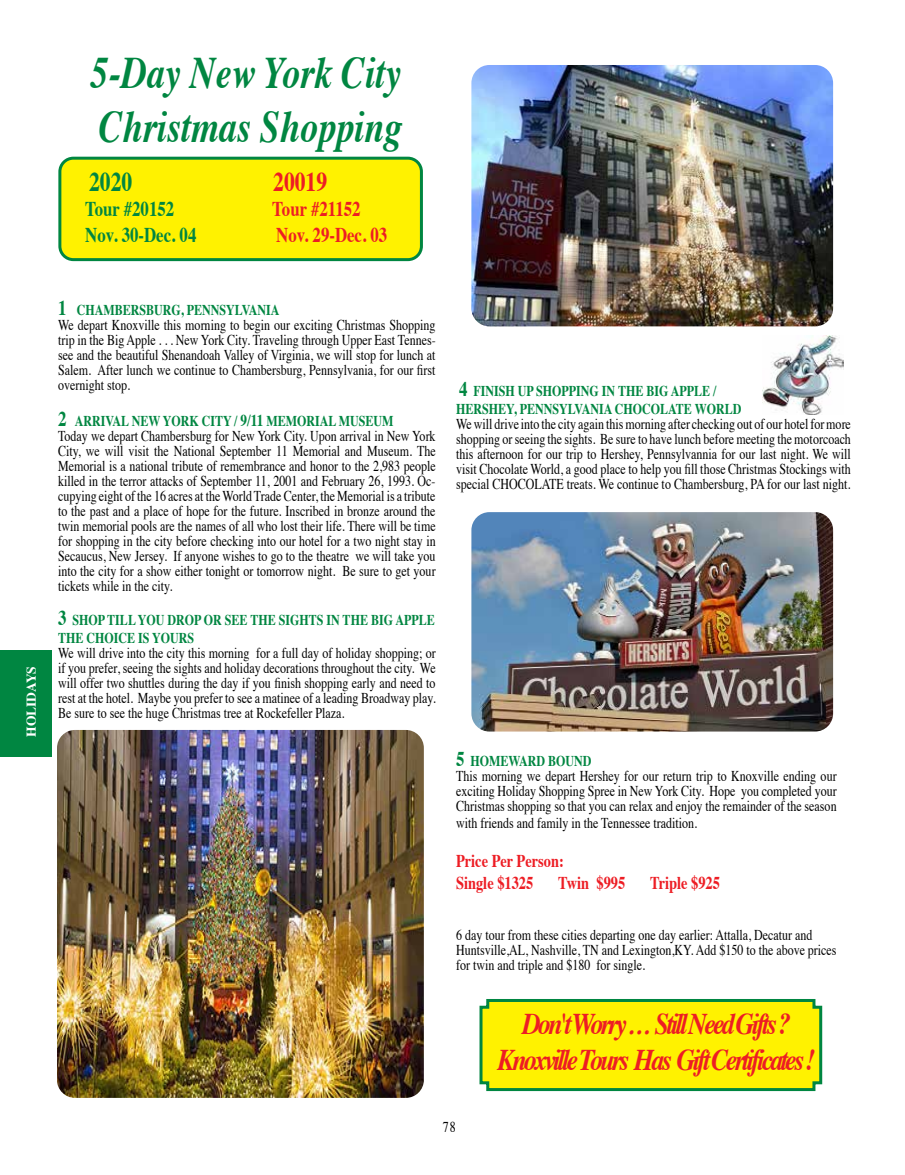
<style>
.page{position:relative;width:905px;height:1175px;background:#fff}
.page>*{position:absolute;margin:0;border:0;box-sizing:border-box;transform-origin:0 0}
.t1{font:italic 700 45px/54px "Times";color:#008641;scale:.8 1}
.t2{font:italic 700 30px/36px "Times";letter-spacing:-.1em;color:#ed1d24;text-align:center;scale:.85 1}
.t3{font:700 27px "Times";color:#ed1d24;scale:.8 1}
.t4{font:700 27px "Times";color:#008641;scale:.8 1}
.t5{font:700 21px "Times";color:#008641;scale:.8 1}
.t6{font:700 21px "Times";color:#ed1d24;scale:.8 1}
.t7{font:700 18px/21.6px "Times";color:#ed1d24;scale:.8 1}
.t8{font:15px/15px "Times";color:#000;scale:.8 1}
.t9{font:700 15px/18px "Times";color:#008641;scale:.8 1}
.t10{font:700 13.5px "Times";color:#fff}
.s1{font-weight:700;font-size:21px;color:#008641}
.s2{font-weight:700;color:#008641}
.s3{font-weight:700;font-size:16.5px;color:#008641}
.s4{font-size:21px}
</style>
<div class="page">
<div style="left:60px;top:158px;width:361px;height:102px;background:#fff200;border-radius:14px"></div>
<div style="left:58px;top:157px;width:365px;height:104px;border:3px solid #008641;border-radius:14px"></div>
<svg style="left:479px;top:999px;width:344px;height:93px;background:#eae90a"></svg>
<img style="left:762px;top:335px;width:81px;height:80px">
<img style="left:471px;top:65px;width:362px;height:261px">
<img style="left:471px;top:512px;width:362px;height:219px">
<img style="left:57px;top:730px;width:367px;height:367px">
<div style="left:0;top:649px;width:51px;height:107px;background:#008641"></div>
<h1 class="t1" style="left:91px;top:50px;width:391px">5-Day New York City<br>Christmas Shopping</h1>
<h3 class="t4" style="left:89px;top:171px;width:55px">2020</h3>
<h3 class="t3" style="left:273px;top:171px;width:69px">20019</h3>
<h3 class="t5" style="left:85px;top:200px;width:113px">Tour #20152</h3>
<h3 class="t6" style="left:272px;top:200px;width:112px">Tour #21152</h3>
<h3 class="t5" style="left:85px;top:226px;width:140px">Nov. 30-Dec. 04</h3>
<h3 class="t6" style="left:276px;top:226px;width:140px">Nov. 29-Dec. 03</h3>
<p class="t10" style="left:26px;top:737px;width:72px;rotate:-90deg">HOLIDAYS</p>
<p class="t8" style="left:58px;top:304px;width:473px"><span class="s1">1</span> <span class="s2">CHAMBERSBURG, PENNSYLVANIA<br></span>We depart Knoxville this morning to begin our exciting Christmas Shopping trip in the Big Apple . . . New York City. Traveling through Upper East Tennes&shy;see and the beautiful Shenandoah Valley of Virginia, we will stop for lunch at Salem. After lunch we continue to Chambersburg, Pennsylvania, for our first overnight stop.</p>
<p class="t8" style="left:58px;top:414px;width:473px"><span class="s1">2</span> <span class="s2">ARRIVAL NEW YORK CITY /</span> <span class="s3">9/11</span> <span class="s2">MEMORIAL MUSEUM<br></span>Today we depart Chambersburg for New York City. Upon arrival in New York City, we will visit the National September 11 Memorial and Museum. The Memorial is a national tribute of remembrance and honor to the 2,983 people killed in the terror attacks of September 11, 2001 and February 26, 1993. Oc&shy;cupying eight of the 16 acres at the World Trade Center, the Memorial is a tribute to the past and a place of hope for the future. Inscribed in bronze around the twin memorial pools are the names of all who lost their life. There will be time for shopping in the city before checking into our hotel for a two night stay in Secaucus, New Jersey. If anyone wishes to go to the theatre we will take you into the city for a show either tonight or tomorrow night. Be sure to get your tickets while in the city.</p>
<p class="t9" style="left:58px;top:612px;width:472px"><span class="s4">3</span> SHOP TILL YOU DROP OR SEE THE SIGHTS IN THE BIG APPLE<br>THE CHOICE IS YOURS</p>
<p class="t8" style="left:58px;top:647px;width:473px;text-align:justify">We will drive into the city this morning for a full day of holiday shopping; or if you prefer, seeing the sights and holiday decorations throughout the city. We will offer two shuttles during the day if you finish shopping early and need to rest at the hotel. Maybe you prefer to see a matinee of a leading Broadway play.<br>Be sure to see the huge Christmas tree at Rockefeller Plaza.</p>
<p class="t9" style="left:456px;top:383px;width:358px"><span class="s4">4</span> FINISH UP SHOPPING IN THE BIG APPLE /<br>HERSHEY, PENNSYLVANIA CHOCOLATE WORLD</p>
<p class="t8" style="left:456px;top:417px;width:495px;text-align:justify">We will drive into the city again this morning after checking out of our hotel for more shopping or seeing the sights. Be sure to have lunch before meeting the motorcoach this afternoon for our trip to Hershey, Pennsylvannia for our last night. We will visit Chocolate World, a good place to help you fill those Christmas Stockings with special CHOCOLATE treats. We continue to Chambersburg, PA for our last night.</p>
<p class="t8" style="left:456px;top:754px;width:477px"><span class="s1">5</span> <span class="s2">HOMEWARD BOUND<br></span>This morning we depart Hershey for our return trip to Knoxville ending our exciting Holiday Shopping Spree in New York City. Hope you completed your Christmas shopping so that you can relax and enjoy the remainder of the season</p>
<p class="t8" style="left:456px;top:816px;width:303px">with friends and family in the Tennessee tradition.</p>
<p class="t7" style="left:456px;top:852px;width:136px">Price Per Person:<br>Single $1325</p>
<p class="t7" style="left:558px;top:873px;width:85px">Twin $995</p>
<p class="t7" style="left:650px;top:873px;width:89px">Triple $925</p>
<p class="t8" style="left:456px;top:929px;width:477px">6 day tour from these cities departing one day earlier: Attalla, Decatur and<br>Huntsville,AL, Nashville, TN and Lexington,KY. Add $150 to the above prices for twin and triple and $180 for single.</p>
<h2 class="t2" style="left:498px;top:1008px;width:375px">Don'tWorry ... StillNeed Gifts ?<br>Knoxville Tours Has GiftCertificates !</h2>
<p class="t8" style="left:443px;top:1120px;width:18px">78</p>
</div>
